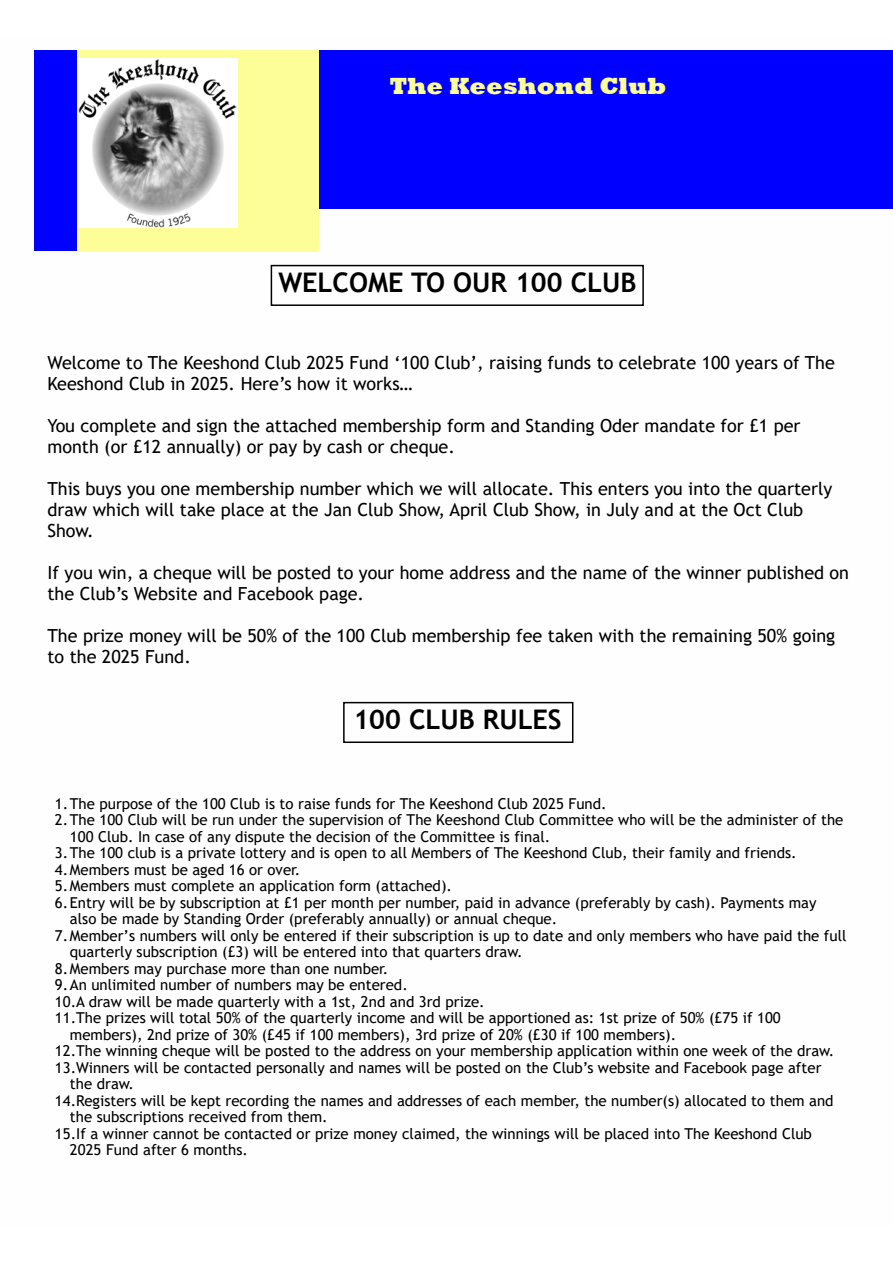
<style>
.page{position:relative;width:893px;height:1263px;background:#fff}
.page>*{position:absolute;margin:0;border:0;box-sizing:border-box;transform-origin:0 0}
.t1{font:700 27px "Trebuchet MS";color:#000}
.t2{font:800 24px "Rockwell";color:#fefe98}
.t3{font:18px/21px "Trebuchet MS";color:#000}
.t4{font:15px "Trebuchet MS";color:#000}
</style>
<div class="page">
<div style="left:318px;top:50px;width:575px;height:158px;background:#0000fe"></div>
<div style="left:34px;top:50px;width:72px;height:200px;background:#0000fe"></div>
<div style="left:77px;top:50px;width:241px;height:202px;background:#fefe98"></div>
<img style="left:79px;top:58px;width:159px;height:169px">
<div style="left:271px;top:265px;width:373px;height:41px;border:2px solid #000"></div>
<div style="left:343px;top:702px;width:230px;height:41px;border:2px solid #000"></div>
<h2 class="t2" style="left:389px;top:78px;width:278px">The Keeshond Club</h2>
<h1 class="t1" style="left:278px;top:273px;width:359px">WELCOME TO OUR 100 CLUB</h1>
<p class="t3" style="left:47px;top:354px;width:789px">Welcome to The Keeshond Club 2025 Fund ‘100 Club’, raising funds to celebrate 100 years of The<br>Keeshond Club in 2025. Here’s how it works…</p>
<p class="t3" style="left:47px;top:417px;width:755px">You complete and sign the attached membership form and Standing Oder mandate for £1 per month (or £12 annually) or pay by cash or cheque.</p>
<p class="t3" style="left:47px;top:480px;width:786px">This buys you one membership number which we will allocate. This enters you into the quarterly draw which will take place at the Jan Club Show, April Club Show, in July and at the Oct Club<br>Show.</p>
<p class="t3" style="left:47px;top:564px;width:803px">If you win, a cheque will be posted to your home address and the name of the winner published on the Club’s Website and Facebook page.</p>
<p class="t3" style="left:47px;top:627px;width:789px">The prize money will be 50% of the 100 Club membership fee taken with the remaining 50% going to the 2025 Fund.</p>
<h1 class="t1" style="left:353px;top:709px;width:210px">100 CLUB RULES</h1>
<p class="t4" style="left:55px;top:797px;width:553px">1.The purpose of the 100 Club is to raise funds for The Keeshond Club 2025 Fund.</p>
<p class="t4" style="left:55px;top:814px;width:790px">2.The 100 Club will be run under the supervision of The Keeshond Club Committee who will be the administer of the</p>
<p class="t4" style="left:70px;top:830px;width:482px">100 Club. In case of any dispute the decision of the Committee is final.</p>
<p class="t4" style="left:55px;top:847px;width:743px">3.The 100 club is a private lottery and is open to all Members of The Keeshond Club, their family and friends.</p>
<p class="t4" style="left:55px;top:863px;width:247px">4.Members must be aged 16 or over.</p>
<p class="t4" style="left:55px;top:880px;width:399px">5.Members must complete an application form (attached).</p>
<p class="t4" style="left:55px;top:896px;width:763px">6.Entry will be by subscription at £1 per month per number, paid in advance (preferably by cash). Payments may</p>
<p class="t4" style="left:70px;top:913px;width:489px">also be made by Standing Order (preferably annually) or annual cheque.</p>
<p class="t4" style="left:55px;top:929px;width:793px">7.Member’s numbers will only be entered if their subscription is up to date and only members who have paid the full</p>
<p class="t4" style="left:70px;top:946px;width:454px">quarterly subscription (£3) will be entered into that quarters draw.</p>
<p class="t4" style="left:55px;top:962px;width:335px">8.Members may purchase more than one number.</p>
<p class="t4" style="left:55px;top:979px;width:354px">9.An unlimited number of numbers may be entered.</p>
<p class="t4" style="left:55px;top:995px;width:431px">10.A draw will be made quarterly with a 1st, 2nd and 3rd prize.</p>
<p class="t4" style="left:55px;top:1012px;width:727px">11.The prizes will total 50% of the quarterly income and will be apportioned as: 1st prize of 50% (£75 if 100</p>
<p class="t4" style="left:70px;top:1028px;width:608px">members), 2nd prize of 30% (£45 if 100 members), 3rd prize of 20% (£30 if 100 members).</p>
<p class="t4" style="left:55px;top:1045px;width:781px">12.The winning cheque will be posted to the address on your membership application within one week of the draw.</p>
<p class="t4" style="left:55px;top:1061px;width:768px">13.Winners will be contacted personally and names will be posted on the Club’s website and Facebook page after</p>
<p class="t4" style="left:70px;top:1078px;width:66px">the draw.</p>
<p class="t4" style="left:55px;top:1094px;width:780px">14.Registers will be kept recording the names and addresses of each member, the number(s) allocated to them and</p>
<p class="t4" style="left:70px;top:1111px;width:259px">the subscriptions received from them.</p>
<p class="t4" style="left:55px;top:1127px;width:758px">15.If a winner cannot be contacted or prize money claimed, the winnings will be placed into The Keeshond Club</p>
<p class="t4" style="left:70px;top:1144px;width:179px">2025 Fund after 6 months.</p>
</div>
